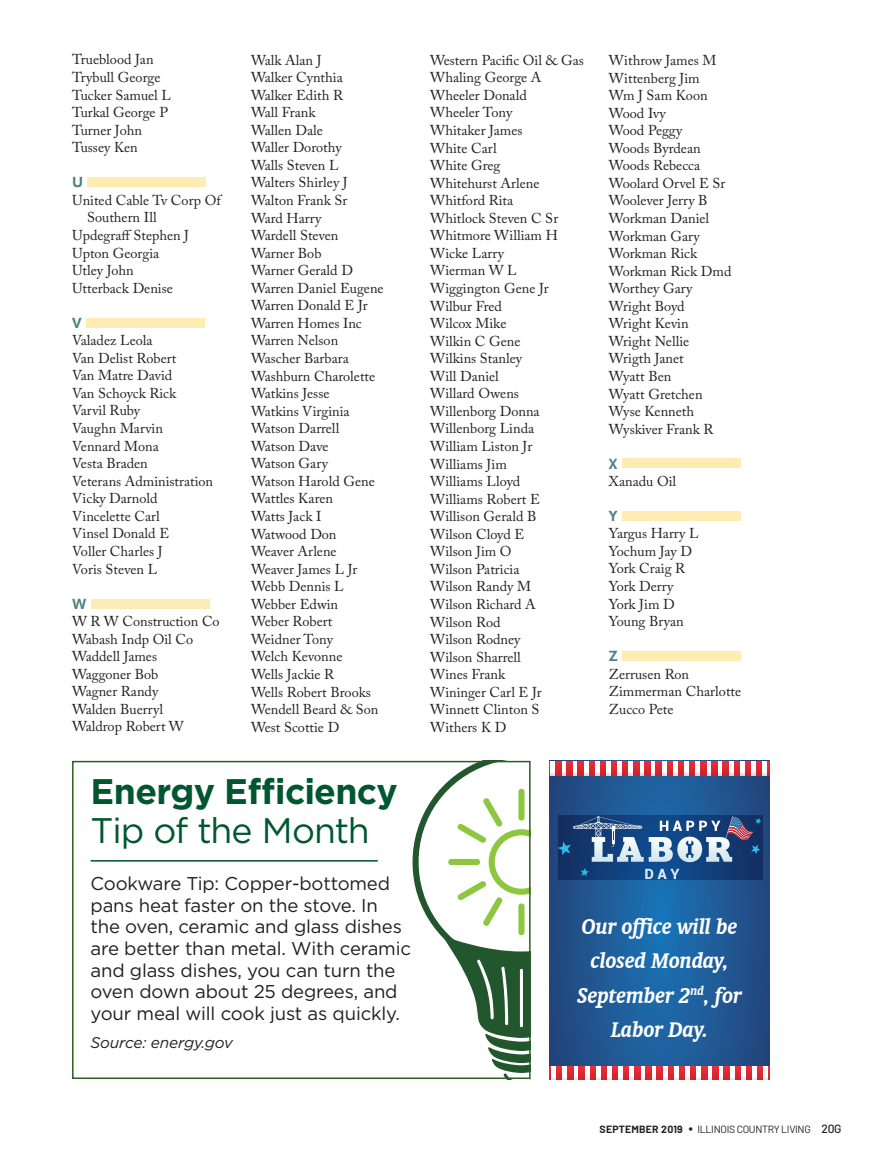
<style>
.page{position:relative;width:878px;height:1161px;background:#fff}
.page>*{position:absolute;margin:0;border:0;box-sizing:border-box;transform-origin:0 0}
.t1{font:700 35.55px "Gotham";letter-spacing:-.02em;color:#00572f}
.t2{font:35.55px "Gotham";letter-spacing:-.03em;color:#00572f}
.t3{font:italic 700 24px/34.5px "Oranda BT";color:#fff;text-align:center}
.t4{font:18.6px/21.6px "Gotham";letter-spacing:-.01em;color:#231f20}
.t5{font:italic 15.45px "Gotham";letter-spacing:-.01em;color:#231f20}
.t6{font:14.25px/17.5px "Adobe Caslon Pro";color:#231f20}
.t7{font:800 14.25px "Futura BT";color:#4b817e}
.t8{font:10.5px "Barlow";letter-spacing:-.03em;color:#231f20}
.s1{font-weight:700}
.s2{font-size:15px}
.s3{font-weight:500;font-size:12px}
</style>
<div class="page">
<div style="left:87px;top:178px;width:119px;height:9px;background:#ffecb2"></div>
<div style="left:86px;top:318px;width:119px;height:10px;background:#ffecb2"></div>
<div style="left:91px;top:599px;width:119px;height:10px;background:#ffecb2"></div>
<div style="left:622px;top:458px;width:118px;height:10px;background:#ffecb2"></div>
<div style="left:622px;top:511px;width:118px;height:10px;background:#ffecb2"></div>
<div style="left:622px;top:651px;width:119px;height:10px;background:#ffecb2"></div>
<svg style="left:549px;top:776px;width:221px;height:290px;background:#1e5792"></svg>
<svg style="left:551px;top:1066px;width:217px;height:14px"></svg>
<svg style="left:549px;top:1066px;width:2px;height:14px"></svg>
<div style="left:556px;top:1066px;width:6px;height:14px;background:#dd2832"></div>
<div style="left:567px;top:1066px;width:6px;height:14px;background:#dd2832"></div>
<div style="left:579px;top:1066px;width:5px;height:14px;background:#dd2832"></div>
<div style="left:590px;top:1066px;width:5px;height:14px;background:#dd2832"></div>
<div style="left:601px;top:1066px;width:5px;height:14px;background:#dd2832"></div>
<div style="left:612px;top:1066px;width:5px;height:14px;background:#dd2832"></div>
<div style="left:623px;top:1066px;width:6px;height:14px;background:#dd2832"></div>
<div style="left:634px;top:1066px;width:6px;height:14px;background:#dd2832"></div>
<div style="left:645px;top:1066px;width:6px;height:14px;background:#dd2832"></div>
<div style="left:657px;top:1066px;width:5px;height:14px;background:#dd2832"></div>
<div style="left:668px;top:1066px;width:5px;height:14px;background:#dd2832"></div>
<div style="left:679px;top:1066px;width:5px;height:14px;background:#dd2832"></div>
<div style="left:690px;top:1066px;width:5px;height:14px;background:#dd2832"></div>
<div style="left:701px;top:1066px;width:6px;height:14px;background:#dd2832"></div>
<div style="left:712px;top:1066px;width:6px;height:14px;background:#dd2832"></div>
<div style="left:723px;top:1066px;width:6px;height:14px;background:#dd2832"></div>
<div style="left:735px;top:1066px;width:5px;height:14px;background:#dd2832"></div>
<div style="left:746px;top:1066px;width:5px;height:14px;background:#dd2832"></div>
<div style="left:757px;top:1066px;width:5px;height:14px;background:#dd2832"></div>
<svg style="left:768px;top:1066px;width:2px;height:14px"></svg>
<svg style="left:550px;top:761px;width:217px;height:15px"></svg>
<svg style="left:549px;top:761px;width:1px;height:15px"></svg>
<div style="left:555px;top:761px;width:6px;height:15px;background:#dc2730"></div>
<div style="left:566px;top:761px;width:6px;height:15px;background:#dc2730"></div>
<div style="left:578px;top:761px;width:5px;height:15px;background:#dc2730"></div>
<div style="left:589px;top:761px;width:5px;height:15px;background:#dc2730"></div>
<div style="left:600px;top:761px;width:5px;height:15px;background:#dc2730"></div>
<div style="left:611px;top:761px;width:5px;height:15px;background:#dc2730"></div>
<div style="left:622px;top:761px;width:6px;height:15px;background:#dc2730"></div>
<div style="left:633px;top:761px;width:6px;height:15px;background:#dc2730"></div>
<div style="left:644px;top:761px;width:6px;height:15px;background:#dc2730"></div>
<div style="left:656px;top:761px;width:5px;height:15px;background:#dc2730"></div>
<div style="left:667px;top:761px;width:5px;height:15px;background:#dc2730"></div>
<div style="left:678px;top:761px;width:5px;height:15px;background:#dc2730"></div>
<div style="left:689px;top:761px;width:5px;height:15px;background:#dc2730"></div>
<div style="left:700px;top:761px;width:6px;height:15px;background:#dc2730"></div>
<div style="left:711px;top:761px;width:6px;height:15px;background:#dc2730"></div>
<div style="left:722px;top:761px;width:6px;height:15px;background:#dc2730"></div>
<div style="left:734px;top:761px;width:5px;height:15px;background:#dc2730"></div>
<div style="left:745px;top:761px;width:5px;height:15px;background:#dc2730"></div>
<div style="left:756px;top:761px;width:5px;height:15px;background:#dc2730"></div>
<svg style="left:767px;top:761px;width:3px;height:15px"></svg>
<svg style="left:580px;top:868px;width:10px;height:9px"></svg>
<svg style="left:645px;top:869px;width:35px;height:10px"></svg>
<svg style="left:557px;top:815px;width:205px;height:47px;background:#50709a"></svg>
<svg style="left:412px;top:764px;width:115px;height:312px"></svg>
<hr style="left:91px;top:860px;width:287px;height:2px;background:#00572f">
<div style="left:72px;top:761px;width:458px;height:318px;border:2px solid #2e5e22"></div>
<p class="t6" style="left:72px;top:51px;width:100px">Trueblood Jan<br>Trybull George<br>Tucker Samuel L<br>Turkal George P<br>Turner John<br>Tussey Ken</p>
<p class="t7" style="left:72px;top:174px;width:13px">U</p>
<p class="t6" style="left:72px;top:191px;width:150px">United Cable Tv Corp Of</p>
<p class="t6" style="left:87px;top:209px;width:71px">Southern Ill</p>
<p class="t6" style="left:72px;top:226px;width:118px">Updegraff Stephen J</p>
<p class="t6" style="left:72px;top:244px;width:89px">Upton Georgia</p>
<p class="t6" style="left:72px;top:261px;width:63px">Utley John</p>
<p class="t6" style="left:72px;top:279px;width:102px">Utterback Denise</p>
<p class="t7" style="left:72px;top:314px;width:11px">V</p>
<p class="t6" style="left:72px;top:332px;width:143px">Valadez Leola<br>Van Delist Robert<br>Van Matre David<br>Van Schoyck Rick<br>Varvil Ruby<br>Vaughn Marvin<br>Vennard Mona<br>Vesta Braden<br>Veterans Administration<br>Vicky Darnold<br>Vincelette Carl<br>Vinsel Donald E<br>Voller Charles J<br>Voris Steven L</p>
<p class="t7" style="left:72px;top:595px;width:16px">W</p>
<p class="t6" style="left:72px;top:612px;width:149px">W R W Construction Co<br>Wabash Indp Oil Co<br>Waddell James<br>Waggoner Bob<br>Wagner Randy<br>Walden Buerryl<br>Waldrop Robert W</p>
<p class="t6" style="left:251px;top:51px;width:134px">Walk Alan J<br>Walker Cynthia<br>Walker Edith R<br>Wall Frank<br>Wallen Dale<br>Waller Dorothy<br>Walls Steven L<br>Walters Shirley J<br>Walton Frank Sr<br>Ward Harry<br>Wardell Steven<br>Warner Bob<br>Warner Gerald D<br>Warren Daniel Eugene<br>Warren Donald E Jr<br>Warren Homes Inc<br>Warren Nelson<br>Wascher Barbara<br>Washburn Charolette<br>Watkins Jesse<br>Watkins Virginia<br>Watson Darrell<br>Watson Dave<br>Watson Gary<br>Watson Harold Gene<br>Wattles Karen<br>Watts Jack I<br>Watwood Don<br>Weaver Arlene<br>Weaver James L Jr<br>Webb Dennis L<br>Webber Edwin<br>Weber Robert<br>Weidner Tony<br>Welch Kevonne<br>Wells Jackie R<br>Wells Robert Brooks<br>Wendell Beard &amp; Son<br>West Scottie D</p>
<p class="t6" style="left:430px;top:51px;width:155px">Western Pacific Oil &amp; Gas<br>Whaling George A<br>Wheeler Donald<br>Wheeler Tony<br>Whitaker James<br>White Carl<br>White Greg<br>Whitehurst Arlene<br>Whitford Rita<br>Whitlock Steven C Sr<br>Whitmore William H<br>Wicke Larry<br>Wierman W L<br>Wiggington Gene Jr<br>Wilbur Fred<br>Wilcox Mike<br>Wilkin C Gene<br>Wilkins Stanley<br>Will Daniel<br>Willard Owens<br>Willenborg Donna<br>Willenborg Linda<br>William Liston Jr<br>Williams Jim<br>Williams Lloyd<br>Williams Robert E<br>Willison Gerald B<br>Wilson Cloyd E<br>Wilson Jim O<br>Wilson Patricia<br>Wilson Randy M<br>Wilson Richard A<br>Wilson Rod<br>Wilson Rodney<br>Wilson Sharrell<br>Wines Frank<br>Wininger Carl E Jr<br>Winnett Clinton S<br>Withers K D</p>
<p class="t6" style="left:609px;top:51px;width:124px">Withrow James M<br>Wittenberg Jim<br>Wm J Sam Koon<br>Wood Ivy<br>Wood Peggy<br>Woods Byrdean<br>Woods Rebecca<br>Woolard Orvel E Sr<br>Woolever Jerry B<br>Workman Daniel<br>Workman Gary<br>Workman Rick<br>Workman Rick Dmd<br>Worthey Gary<br>Wright Boyd<br>Wright Kevin<br>Wright Nellie<br>Wrigth Janet<br>Wyatt Ben<br>Wyatt Gretchen<br>Wyse Kenneth<br>Wyskiver Frank R</p>
<p class="t7" style="left:609px;top:455px;width:10px">X</p>
<p class="t6" style="left:609px;top:472px;width:69px">Xanadu Oil</p>
<p class="t7" style="left:609px;top:507px;width:10px">Y</p>
<p class="t6" style="left:609px;top:525px;width:91px">Yargus Harry L<br>Yochum Jay D<br>York Craig R<br>York Derry<br>York Jim D<br>Young Bryan</p>
<p class="t7" style="left:609px;top:647px;width:11px">Z</p>
<p class="t6" style="left:609px;top:665px;width:134px">Zerrusen Ron<br>Zimmerman Charlotte<br>Zucco Pete</p>
<h1 class="t1" style="left:91px;top:768px;width:309px">Energy Efficiency</h1>
<h1 class="t2" style="left:91px;top:807px;width:280px">Tip of the Month</h1>
<h3 class="t4" style="left:91px;top:872px;width:322px">Cookware Tip: Copper-bottomed pans heat faster on the stove. In the oven, ceramic and glass dishes are better than metal. With ceramic and glass dishes, you can turn the oven down about 25 degrees, and your meal will cook just as quickly.</h3>
<p class="t5" style="left:91px;top:1032px;width:144px">Source: energy.gov</p>
<h2 class="t3" style="left:577px;top:909px;width:165px">Our office will be closed Monday,<br>September 2<sup>nd</sup>, for<br>Labor Day.</h2>
<p class="t8" style="left:599px;top:1123px;width:243px"><span class="s1">SEPTEMBER 2019</span> <span class="s2">•</span> ILLINOIS COUNTRY LIVING <span class="s3">20g</span></p>
</div>
